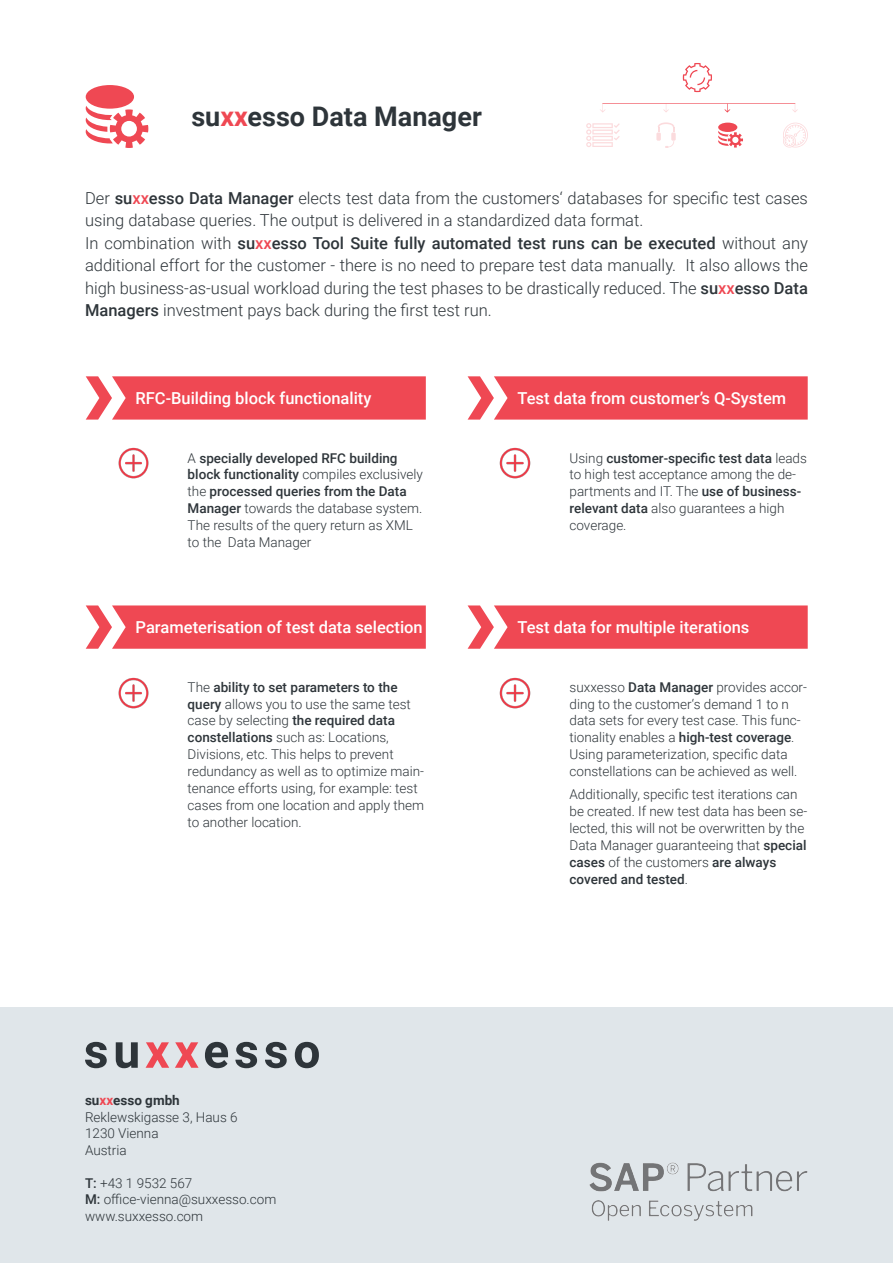
<style>
.page{position:relative;width:893px;height:1263px;background:#fff}
.page>*{position:absolute;margin:0;border:0;box-sizing:border-box;transform-origin:0 0}
.t1{font:700 27px "Roboto";color:#2e353a}
.t2{font:300 16.5px/22.5px "Roboto";color:#2e353a}
.t3{font:500 16.5px "Roboto";color:#fff}
.t4{font:300 13.5px/16.8px "Roboto";color:#2e353a}
.t5{font:700 13.5px "Roboto";color:#2e353a}
.s1{color:#ef4853}
.s2{font-weight:500}
.s3{font-weight:500;color:#ef4853}
</style>
<div class="page">
<svg style="left:468px;top:376px;width:340px;height:44px;background:#f05560"></svg>
<svg style="left:468px;top:605px;width:340px;height:44px;background:#f05560"></svg>
<svg style="left:86px;top:376px;width:340px;height:44px;background:#f05560"></svg>
<svg style="left:86px;top:605px;width:340px;height:44px;background:#f05560"></svg>
<div style="left:86px;top:85px;width:48px;height:24px;background:#ef4853;border-radius:50%"></div>
<svg style="left:86px;top:106px;width:62px;height:42px"></svg>
<div style="left:0;top:1008px;width:893px;height:255px;background:#e0e6ea"></div>
<svg style="left:85px;top:1042px;width:22px;height:26px"></svg>
<svg style="left:116px;top:1042px;width:22px;height:26px"></svg>
<svg style="left:146px;top:1042px;width:23px;height:26px"></svg>
<svg style="left:175px;top:1042px;width:24px;height:26px"></svg>
<svg style="left:205px;top:1042px;width:23px;height:26px"></svg>
<svg style="left:235px;top:1042px;width:22px;height:26px"></svg>
<svg style="left:265px;top:1042px;width:22px;height:26px"></svg>
<svg style="left:295px;top:1042px;width:24px;height:26px"></svg>
<img style="left:590px;top:1162px;width:218px;height:58px">
<div style="left:656px;top:132px;width:5px;height:9px;background:#fbdbdd"></div>
<div style="left:671px;top:132px;width:5px;height:9px;background:#fbdbdd"></div>
<svg style="left:658px;top:122px;width:16px;height:10px"></svg>
<svg style="left:665px;top:141px;width:9px;height:7px"></svg>
<div style="left:718px;top:123px;width:19px;height:9px;background:#ef4853;border-radius:50%"></div>
<svg style="left:718px;top:131px;width:25px;height:17px"></svg>
<svg style="left:783px;top:122px;width:25px;height:26px"></svg>
<svg style="left:586px;top:123px;width:34px;height:24px"></svg>
<svg style="left:683px;top:63px;width:29px;height:29px"></svg>
<svg style="left:600px;top:103px;width:198px;height:10px"></svg>
<img style="left:118px;top:447px;width:31px;height:32px">
<img style="left:499px;top:447px;width:32px;height:32px">
<img style="left:118px;top:677px;width:31px;height:32px">
<img style="left:499px;top:677px;width:32px;height:32px">
<p class="t1" style="left:191px;top:97px;width:292px">su<span class="s1">xx</span>esso Data Manager</p>
<p class="t2" style="left:85px;top:186px;width:724px">Der <span class="s2">su</span><span class="s3">xx</span><span class="s2">esso Data Manager</span> elects test data from the customers‘ databases for specific test cases using database queries. The output is delivered in a standardized data format.</p>
<p class="t2" style="left:85px;top:231px;width:724px;text-align:justify">In combination with <span class="s2">su</span><span class="s3">xx</span><span class="s2">esso Tool Suite fully automated test runs can be executed</span> without any additional effort for the customer - there is no need to prepare test data manually. It also allows the high business-as-usual workload during the test phases to be drastically reduced. The <span class="s2">su</span><span class="s3">xx</span><span class="s2">esso Data Managers</span> investment pays back during the first test run.</p>
<p class="t3" style="left:136px;top:386px;width:237px">RFC-Building block functionality</p>
<p class="t4" style="left:188px;top:449px;width:237px">A <span class="s2">specially developed RFC building block functionality</span> compiles exclusively the <span class="s2">processed queries from the Data Manager</span> towards the database system.<br>The results of the query return as XML to the Data Manager</p>
<p class="t3" style="left:136px;top:615px;width:289px">Parameterisation of test data selection</p>
<p class="t4" style="left:188px;top:678px;width:238px">The <span class="s2">ability to set parameters to the query</span> allows you to use the same test case by selecting <span class="s2">the required data constellations</span> such as: Locations, Divisions, etc. This helps to prevent redundancy as well as to optimize main&shy;tenance efforts using, for example: test cases from one location and apply them to another location.</p>
<p class="t5" style="left:85px;top:1091px;width:96px">su<span class="s1">xx</span>esso gmbh</p>
<p class="t4" style="left:85px;top:1108px;width:154px">Reklewskigasse 3, Haus 6</p>
<p class="t4" style="left:85px;top:1124px;width:75px">1230 Vienna<br>Austria</p>
<p class="t4" style="left:85px;top:1174px;width:109px"><span class="s2">T:</span> +43 1 9532 567</p>
<p class="t4" style="left:85px;top:1190px;width:193px"><span class="s2">M:</span> office-vienna@suxxesso.com www.suxxesso.com</p>
<p class="t3" style="left:517px;top:386px;width:270px">Test data from customer’s Q-System</p>
<p class="t4" style="left:569px;top:449px;width:239px">Using <span class="s2">customer-specific test data</span> leads to high test acceptance among the de&shy;partments and IT. The <span class="s2">use of business&shy;relevant data</span> also guarantees a high coverage.</p>
<p class="t3" style="left:517px;top:615px;width:233px">Test data for multiple iterations</p>
<p class="t4" style="left:569px;top:678px;width:239px">suxxesso <span class="s2">Data Manager</span> provides accor&shy;ding to the customer‘s demand 1 to n data sets for every test case. This func&shy;tionality enables a <span class="s2">high-test coverage</span>.<br>Using parameterization, specific data constellations can be achieved as well.</p>
<p class="t4" style="left:569px;top:785px;width:239px">Additionally, specific test iterations can be created. If new test data has been se&shy;lected, this will not be overwritten by the Data Manager guaranteeing that <span class="s2">special cases</span> of the customers <span class="s2">are always covered and tested</span>.</p>
</div>
